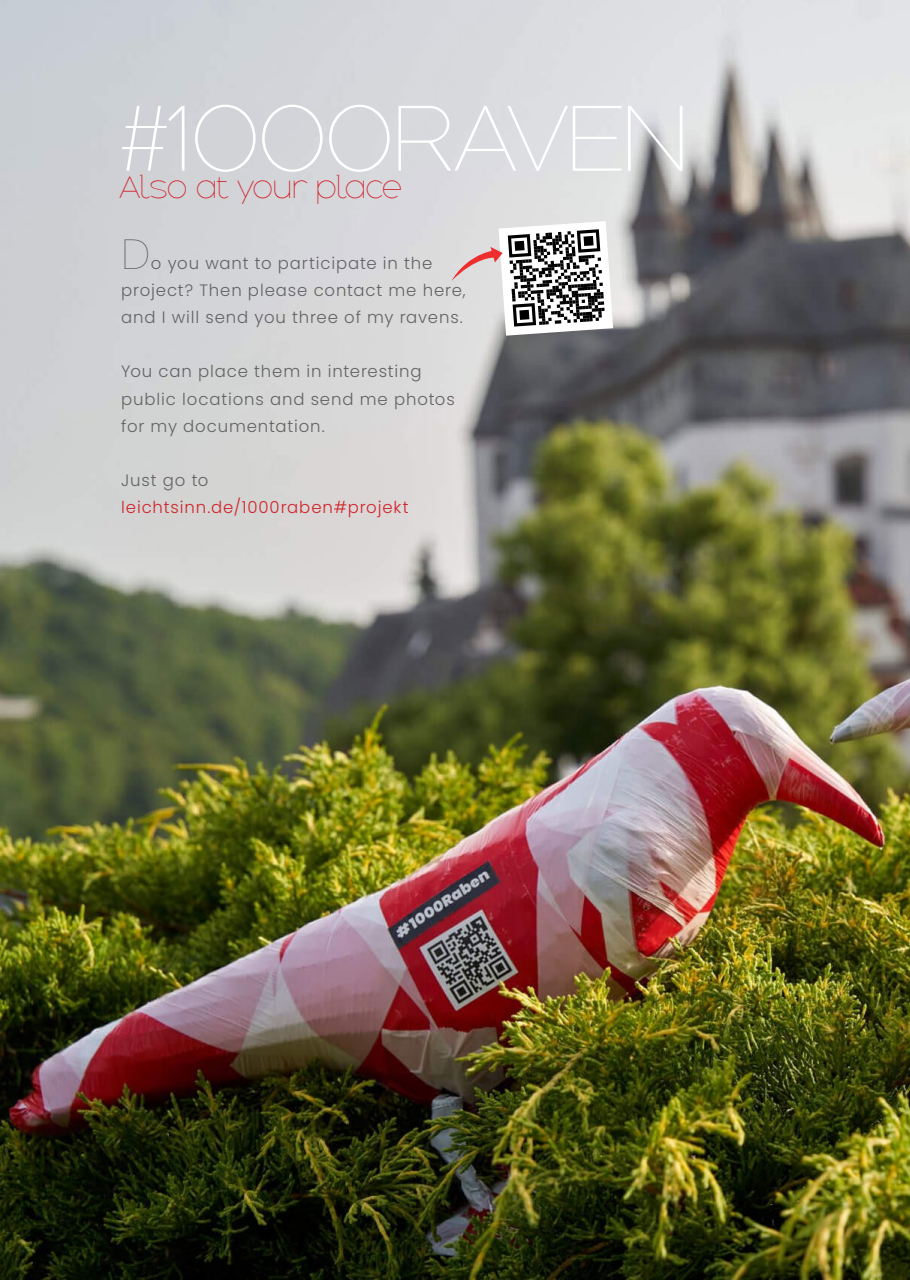
<style>
.page{position:relative;width:910px;height:1280px;background:#fff}
.page>*{position:absolute;margin:0;border:0;box-sizing:border-box;transform-origin:0 0}
.t1{font:200 81px "Adequate";letter-spacing:-.04em;color:#fff}
.t2{font:100 42px "Poppins";color:#636366}
.t3{font:200 27px "Adequate";letter-spacing:-.035em;color:#d1232a}
.t4{font:300 16.5px/27px "Poppins";letter-spacing:.055em;color:#636366;text-align:center}
.t5{font:300 16.5px "Poppins";letter-spacing:.055em;color:#d1232a}
</style>
<div class="page">
<img style="left:0;top:0;width:910px;height:1280px">
<svg style="left:452px;top:221px;width:161px;height:115px"></svg>
<p class="t1" style="left:119px;top:85px;width:571px">#1000RAVEN</p>
<p class="t3" style="left:119px;top:169px;width:285px">Also at your place</p>
<p class="t2" style="left:121px;top:230px;width:31px">D</p>
<p class="t4" style="left:121px;top:250px;width:346px">o you want to participate in the project? Then please contact me here, and I will send you three of my ravens.</p>
<p class="t4" style="left:121px;top:358px;width:335px;text-align:left">You can place them in interesting public locations and send me photos for my documentation.</p>
<p class="t4" style="left:121px;top:466px;width:89px">Just go to</p>
<p class="t5" style="left:121px;top:497px;width:289px">leichtsinn.de/1000raben#projekt</p>
</div>
